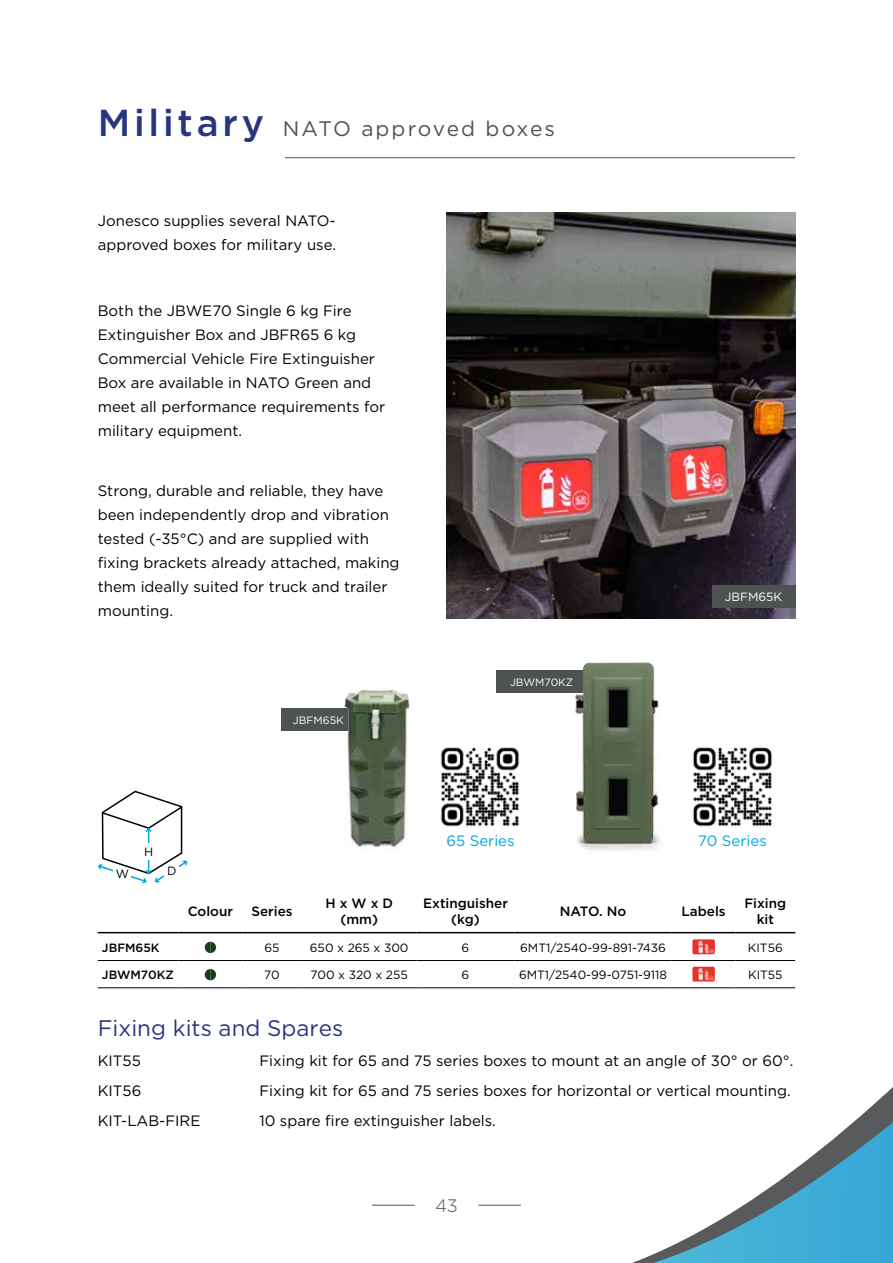
<style>
.page{position:relative;width:893px;height:1263px;background:#fff}
.page>*{position:absolute;margin:0;border:0;box-sizing:border-box;transform-origin:0 0}
.t1{font:22.5px "Gotham";color:#2a3580}
.t2{font:21px "Gotham";letter-spacing:.09em;color:#4f5252}
.t3{font:300 18px "Gotham";color:#4f5252}
.t4{font:15px/24px "Gotham";color:#000}
.t5{font:15px "Gotham";color:#00a7e1}
.t6{font:500 13.5px/16.2px "Gotham";color:#000;text-align:center}
.t7{font:12px "Gotham";color:#000}
.t8{font:500 12px "Gotham";color:#000}
.t9{font:12px "Gotham";color:#fff}
.t10{font:10.65px "Gotham";color:#fff}
.s1{font-weight:500;font-size:37.5px;color:#2a3580}
</style>
<div class="page">
<svg style="left:632px;top:1094px;width:261px;height:169px"></svg>
<hr style="left:285px;top:157px;width:510px;height:1px;background:#4f5252">
<svg style="left:98px;top:931px;width:697px;height:51px"></svg>
<svg style="left:98px;top:933px;width:80px;height:49px"></svg>
<hr style="left:178px;top:889px;width:1px;height:43px;background:#fff">
<hr style="left:242px;top:889px;width:1px;height:43px;background:#fff">
<hr style="left:302px;top:889px;width:1px;height:43px;background:#fff">
<hr style="left:416px;top:889px;width:1px;height:43px;background:#fff">
<hr style="left:514px;top:889px;width:1px;height:43px;background:#fff">
<hr style="left:671px;top:889px;width:1px;height:43px;background:#fff">
<hr style="left:735px;top:889px;width:1px;height:43px;background:#fff">
<hr style="left:98px;top:932px;width:80px;height:1px;background:#000">
<hr style="left:178px;top:932px;width:64px;height:1px;background:#000">
<hr style="left:242px;top:932px;width:60px;height:1px;background:#000">
<hr style="left:302px;top:932px;width:115px;height:1px;background:#000">
<hr style="left:417px;top:932px;width:97px;height:1px;background:#000">
<hr style="left:514px;top:932px;width:158px;height:1px;background:#000">
<hr style="left:672px;top:932px;width:63px;height:1px;background:#000">
<hr style="left:735px;top:932px;width:60px;height:1px;background:#000">
<hr style="left:98px;top:960px;width:80px;height:1px;background:#000">
<hr style="left:98px;top:987px;width:80px;height:1px;background:#000">
<hr style="left:178px;top:960px;width:64px;height:1px;background:#000">
<hr style="left:242px;top:960px;width:60px;height:1px;background:#000">
<hr style="left:302px;top:960px;width:115px;height:1px;background:#000">
<hr style="left:178px;top:987px;width:64px;height:1px;background:#000">
<hr style="left:242px;top:987px;width:60px;height:1px;background:#000">
<hr style="left:302px;top:987px;width:115px;height:1px;background:#000">
<hr style="left:417px;top:960px;width:97px;height:1px;background:#000">
<hr style="left:514px;top:960px;width:158px;height:1px;background:#000">
<hr style="left:672px;top:960px;width:63px;height:1px;background:#000">
<hr style="left:735px;top:960px;width:60px;height:1px;background:#000">
<hr style="left:417px;top:987px;width:97px;height:1px;background:#000">
<hr style="left:514px;top:987px;width:158px;height:1px;background:#000">
<hr style="left:672px;top:987px;width:63px;height:1px;background:#000">
<hr style="left:735px;top:987px;width:60px;height:1px;background:#000">
<svg style="left:205px;top:942px;width:11px;height:11px"></svg>
<img style="left:692px;top:939px;width:23px;height:15px">
<svg style="left:205px;top:969px;width:11px;height:11px"></svg>
<img style="left:692px;top:967px;width:23px;height:14px">
<svg style="left:98px;top:790px;width:90px;height:93px"></svg>
<hr style="left:148px;top:829px;width:1px;height:43px;background:#00a7e1">
<div style="left:140px;top:843px;width:17px;height:16px;background:#fff"></div>
<img style="left:446px;top:213px;width:349px;height:405px">
<div style="left:712px;top:585px;width:83px;height:23px;background:#4f5252"></div>
<div style="left:98px;top:1016px;width:697px;height:119px;background:#fff"></div>
<div style="left:496px;top:670px;width:91px;height:22px;background:#4f5252"></div>
<img style="left:574px;top:662px;width:87px;height:188px">
<div style="left:281px;top:708px;width:75px;height:23px;background:#4f5252"></div>
<img style="left:344px;top:688px;width:66px;height:160px">
<img style="left:440px;top:747px;width:80px;height:80px">
<img style="left:692px;top:747px;width:81px;height:80px">
<hr style="left:478px;top:1205px;width:43px;height:1px;background:#4f5252">
<hr style="left:372px;top:1205px;width:43px;height:1px;background:#4f5252">
<h2 class="t2" style="left:98px;top:115px;width:459px"><span class="s1">Military</span> NATO approved boxes</h2>
<p class="t4" style="left:98px;top:209px;width:240px">Jonesco supplies several NATO&shy;approved boxes for military use.</p>
<p class="t4" style="left:98px;top:299px;width:289px">Both the JBWE70 Single 6 kg Fire<br>Extinguisher Box and JBFR65 6 kg<br>Commercial Vehicle Fire Extinguisher<br>Box are available in NATO Green and meet all performance requirements for military equipment.</p>
<p class="t4" style="left:98px;top:479px;width:303px">Strong, durable and reliable, they have been independently drop and vibration tested (-35°C) and are supplied with fixing brackets already attached, making them ideally suited for truck and trailer mounting.</p>
<p class="t7" style="left:144px;top:844px;width:11px">H</p>
<p class="t7" style="left:116px;top:866px;width:15px">W</p>
<p class="t7" style="left:167px;top:863px;width:11px">D</p>
<p class="t10" style="left:293px;top:713px;width:52px">JBFM65K</p>
<p class="t10" style="left:510px;top:675px;width:65px">JBWM70KZ</p>
<p class="t9" style="left:725px;top:589px;width:59px">JBFM65K</p>
<p class="t5" style="left:446px;top:831px;width:70px">65 Series</p>
<p class="t5" style="left:698px;top:831px;width:70px">70 Series</p>
<p class="t6" style="left:188px;top:903px;width:47px">Colour</p>
<p class="t6" style="left:251px;top:903px;width:43px">Series</p>
<p class="t6" style="left:325px;top:895px;width:69px">H x W x D (mm)</p>
<p class="t6" style="left:423px;top:895px;width:86px">Extinguisher (kg)</p>
<p class="t6" style="left:560px;top:903px;width:68px">NATO. No</p>
<p class="t6" style="left:682px;top:903px;width:46px">Labels</p>
<p class="t6" style="left:744px;top:895px;width:43px">Fixing kit</p>
<p class="t8" style="left:102px;top:939px;width:59px">JBFM65K</p>
<p class="t7" style="left:264px;top:940px;width:17px">65</p>
<p class="t7" style="left:310px;top:940px;width:100px">650 x 265 x 300</p>
<p class="t7" style="left:462px;top:940px;width:9px">6</p>
<p class="t7" style="left:520px;top:940px;width:147px">6MT1/2540-99-891-7436</p>
<p class="t7" style="left:748px;top:940px;width:36px">KIT56</p>
<p class="t8" style="left:102px;top:967px;width:73px">JBWM70KZ</p>
<p class="t7" style="left:264px;top:967px;width:17px">70</p>
<p class="t7" style="left:311px;top:967px;width:99px">700 x 320 x 255</p>
<p class="t7" style="left:462px;top:967px;width:9px">6</p>
<p class="t7" style="left:519px;top:967px;width:150px">6MT1/2540-99-0751-9118</p>
<p class="t7" style="left:748px;top:967px;width:36px">KIT55</p>
<h1 class="t1" style="left:98px;top:1014px;width:247px">Fixing kits and Spares</h1>
<p class="t4" style="left:98px;top:1049px;width:45px">KIT55</p>
<p class="t4" style="left:259px;top:1049px;width:535px">Fixing kit for 65 and 75 series boxes to mount at an angle of 30° or 60°.</p>
<p class="t4" style="left:98px;top:1079px;width:45px">KIT56</p>
<p class="t4" style="left:259px;top:1079px;width:533px">Fixing kit for 65 and 75 series boxes for horizontal or vertical mounting.</p>
<p class="t4" style="left:98px;top:1109px;width:104px">KIT-LAB-FIRE</p>
<p class="t4" style="left:259px;top:1109px;width:238px">10 spare fire extinguisher labels.</p>
<p class="t3" style="left:435px;top:1195px;width:24px">43</p>
</div>
